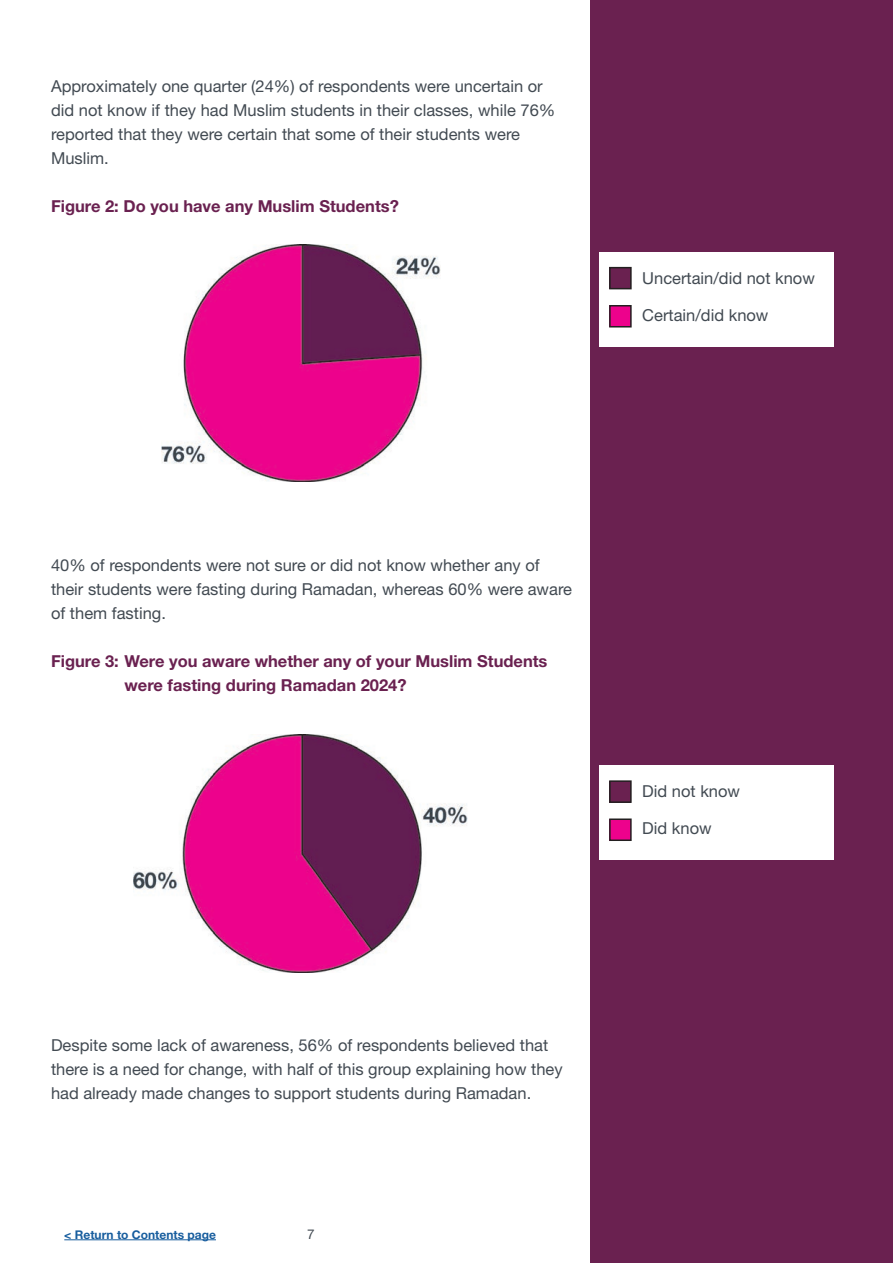
<style>
.page{position:relative;width:893px;height:1263px;background:#fff}
.page>*{position:absolute;margin:0;border:0;box-sizing:border-box;transform-origin:0 0}
.Body_text{font:16.5px/24px "Helvetica Neue LT Std";color:#424a52}
.Body_text-2{font:700 16.5px/24px "Helvetica Neue LT Std";color:#6a2150}
.t1{font:13.5px "Helvetica Neue LT Std";color:#424a52}
.t2{font:700 12px "Helvetica Neue LT Std";color:#175d9e}
</style>
<div class="page">
<hr style="left:64px;top:1239px;width:152px;height:1px;background:#175d9e">
<div style="left:590px;top:0;width:303px;height:1263px;background:#6a2150"></div>
<img style="left:162px;top:244px;width:279px;height:237px">
<img style="left:134px;top:734px;width:334px;height:238px">
<div style="left:599px;top:252px;width:234px;height:95px;background:#fff"></div>
<div style="left:610px;top:268px;width:21px;height:21px;background:#6a2150"></div>
<div style="left:609px;top:267px;width:23px;height:22px;border:2px solid #231f20"></div>
<div style="left:610px;top:306px;width:21px;height:21px;background:#ed028c"></div>
<div style="left:609px;top:305px;width:23px;height:22px;border:2px solid #231f20"></div>
<div style="left:599px;top:765px;width:234px;height:95px;background:#fff"></div>
<div style="left:610px;top:781px;width:21px;height:21px;background:#6a2150"></div>
<div style="left:609px;top:780px;width:23px;height:23px;border:2px solid #231f20"></div>
<div style="left:610px;top:819px;width:21px;height:21px;background:#ed028c"></div>
<div style="left:609px;top:818px;width:23px;height:23px;border:2px solid #231f20"></div>
<p class="Body_text" style="left:51px;top:74px;width:506px">Approximately one quarter (24%) of respondents were uncertain or did not know if they had Muslim students in their classes, while 76% reported that they were certain that some of their students were Muslim.</p>
<p class="Body_text-2" style="left:51px;top:194px;width:349px">Figure 2: Do you have any Muslim Students?</p>
<p class="Body_text" style="left:642px;top:266px;width:174px">Uncertain/did not know</p>
<p class="Body_text" style="left:642px;top:302px;width:128px">Certain/did know</p>
<p class="Body_text" style="left:51px;top:553px;width:523px">40% of respondents were not sure or did not know whether any of their students were fasting during Ramadan, whereas 60% were aware of them fasting.</p>
<p class="Body_text-2" style="left:125px;top:649px;width:424px;text-indent:-74px">Figure 3: Were you aware whether any of your Muslim Students were fasting during Ramadan 2024?</p>
<p class="Body_text" style="left:642px;top:779px;width:99px">Did not know</p>
<p class="Body_text" style="left:642px;top:816px;width:71px">Did know</p>
<p class="Body_text" style="left:51px;top:1033px;width:513px">Despite some lack of awareness, 56% of respondents believed that there is a need for change, with half of this group explaining how they had already made changes to support students during Ramadan.</p>
<p class="t2" style="left:64px;top:1227px;width:153px">&lt; Return to Contents page</p>
<p class="t1" style="left:307px;top:1226px;width:9px">7</p>
</div>
